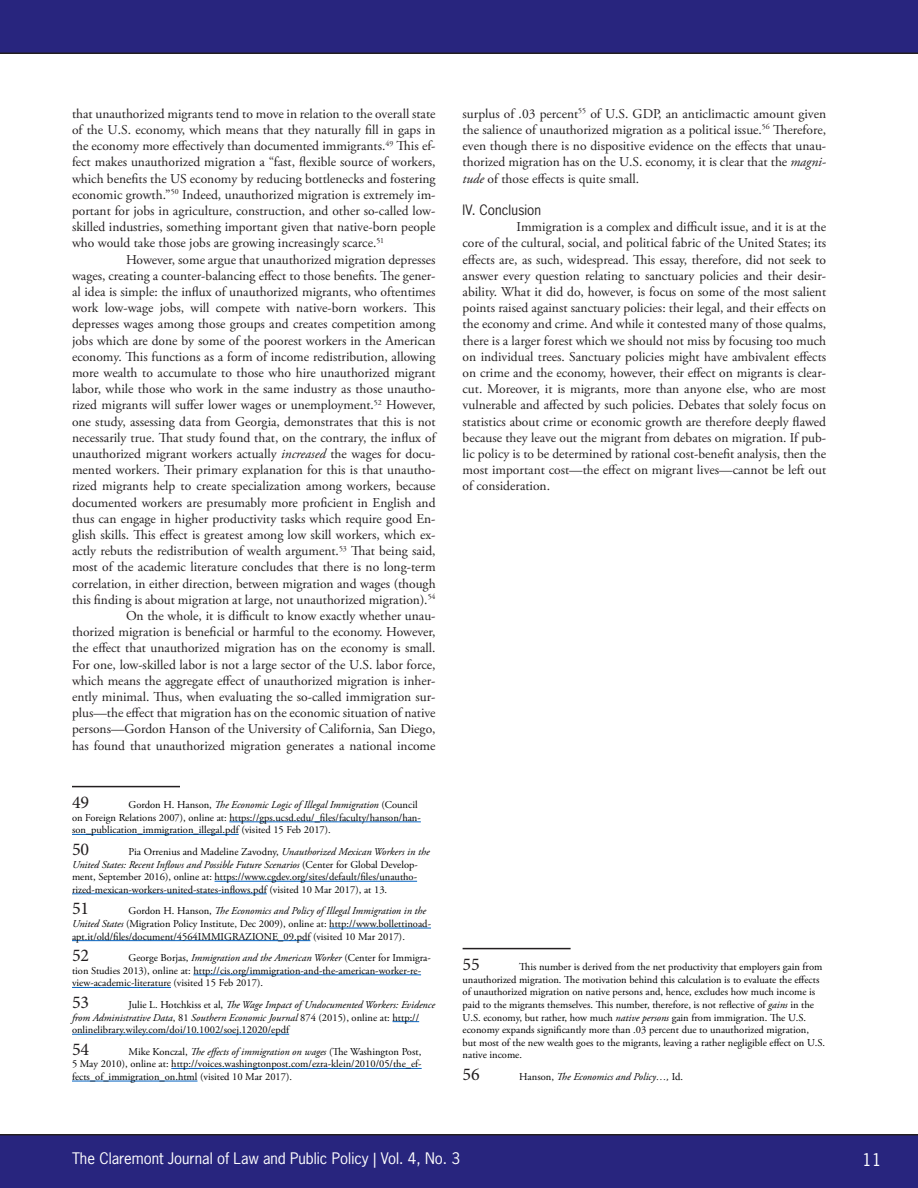
<style>
.page{position:relative;width:918px;height:1188px;background:#fff}
.page>*{position:absolute;margin:0;border:0;box-sizing:border-box;transform-origin:0 0}
.t1{font:18px "Minion Pro";color:#231f20}
.t2{font:16.5px "News Gothic Std";color:#fff}
.t3{font:15px "News Gothic Std";color:#fff}
.t4{font:13.5px/16.2px "Adobe Garamond Pro";color:#231f20;text-align:justify}
.t5{font:13.5px "News Gothic Std";color:#231f20}
.t6{font:10.5px/12.6px "Adobe Garamond Pro";color:#000}
.t7{font:italic 10.5px "Adobe Garamond Pro";color:#000}
.s1{font-style:italic}
.s2{font-style:normal}
</style>
<div class="page">
<div style="left:0;top:0;width:918px;height:54px;background:#28257e"></div>
<div style="left:0;top:1134px;width:918px;height:54px;background:#28257e"></div>
<hr style="left:72px;top:786px;width:108px;height:1px;background:#231f20">
<hr style="left:229px;top:822px;width:192px;height:1px;background:#0563c1">
<hr style="left:72px;top:834px;width:167px;height:1px;background:#0563c1">
<hr style="left:215px;top:881px;width:202px;height:1px;background:#0563c1">
<hr style="left:72px;top:894px;width:195px;height:1px;background:#0563c1">
<hr style="left:329px;top:928px;width:102px;height:1px;background:#0563c1">
<hr style="left:72px;top:940px;width:238px;height:1px;background:#0563c1">
<hr style="left:193px;top:975px;width:228px;height:1px;background:#0563c1">
<hr style="left:72px;top:987px;width:99px;height:1px;background:#0563c1">
<svg style="left:393px;top:1021px;width:26px;height:1px"></svg>
<hr style="left:72px;top:1034px;width:217px;height:1px;background:#0563c1">
<hr style="left:171px;top:1068px;width:251px;height:1px;background:#0563c1">
<hr style="left:72px;top:1081px;width:126px;height:1px;background:#0563c1">
<hr style="left:463px;top:948px;width:108px;height:1px;background:#231f20">
<p class="t4" style="left:72px;top:106px;width:365px">that unauthorized migrants tend to move in relation to the overall state of the U.S. economy, which means that they naturally fill in gaps in the economy more effectively than documented immigrants.<sup>49</sup> This ef&shy;fect makes unauthorized migration a “fast, flexible source of workers, which benefits the US economy by reducing bottlenecks and fostering economic growth.”<sup>50</sup> Indeed, unauthorized migration is extremely im&shy;portant for jobs in agriculture, construction, and other so-called low&shy;skilled industries, something important given that native-born people who would take those jobs are growing increasingly scarce.<sup>51</sup></p>
<p class="t4" style="left:72px;top:252px;width:365px;text-indent:54px">However, some argue that unauthorized migration depresses wages, creating a counter-balancing effect to those benefits. The gener&shy;al idea is simple: the influx of unauthorized migrants, who oftentimes work low-wage jobs, will compete with native-born workers. This depresses wages among those groups and creates competition among jobs which are done by some of the poorest workers in the American economy. This functions as a form of income redistribution, allowing more wealth to accumulate to those who hire unauthorized migrant labor, while those who work in the same industry as those unautho&shy;rized migrants will suffer lower wages or unemployment.<sup>52</sup> However, one study, assessing data from Georgia, demonstrates that this is not necessarily true. That study found that, on the contrary, the influx of unauthorized migrant workers actually <span class="s1">increased</span> the wages for docu&shy;mented workers. Their primary explanation for this is that unautho&shy;rized migrants help to create specialization among workers, because documented workers are presumably more proficient in English and thus can engage in higher productivity tasks which require good En&shy;glish skills. This effect is greatest among low skill workers, which ex&shy;actly rebuts the redistribution of wealth argument.<sup>53</sup> That being said, most of the academic literature concludes that there is no long-term correlation, in either direction, between migration and wages (though this finding is about migration at large, not unauthorized migration).<sup>54</sup></p>
<p class="t4" style="left:72px;top:608px;width:365px;text-indent:54px">On the whole, it is difficult to know exactly whether unau&shy;thorized migration is beneficial or harmful to the economy. However, the effect that unauthorized migration has on the economy is small.<br>For one, low-skilled labor is not a large sector of the U.S. labor force, which means the aggregate effect of unauthorized migration is inher&shy;ently minimal. Thus, when evaluating the so-called immigration sur&shy;plus—the effect that migration has on the economic situation of native persons—Gordon Hanson of the University of California, San Diego, has found that unauthorized migration generates a national income</p>
<p class="t1" style="left:72px;top:790px;width:19px">49</p>
<p class="t6" style="left:72px;top:799px;width:350px;text-indent:57px">Gordon H. Hanson, <span class="s1">The Economic Logic of Illegal Immigration</span> (Council on Foreign Relations 2007), online at: https://gps.ucsd.edu/_files/faculty/hanson/han&shy;son_publication_immigration_illegal.pdf (visited 15 Feb 2017).</p>
<p class="t1" style="left:72px;top:837px;width:19px">50</p>
<p class="t6" style="left:72px;top:846px;width:359px;text-indent:57px">Pia Orrenius and Madeline Zavodny, <span class="s1">Unauthorized Mexican Workers in the United States: Recent Inflows and Possible Future Scenarios</span> (Center for Global Develop&shy;ment, September 2016), online at: https://www.cgdev.org/sites/default/files/unautho&shy;rized-mexican-workers-united-states-inflows.pdf (visited 10 Mar 2017), at 13.</p>
<p class="t1" style="left:72px;top:897px;width:19px">51</p>
<p class="t6" style="left:72px;top:905px;width:361px;text-indent:57px">Gordon H. Hanson, <span class="s1">The Economics and Policy of Illegal Immigration in the<br>United States</span> (Migration Policy Institute, Dec 2009), online at: http://www.bollettinoad&shy;apt.it/old/files/document/4564IMMIGRAZIONE_09.pdf (visited 10 Mar 2017).</p>
<p class="t1" style="left:72px;top:943px;width:19px">52</p>
<p class="t6" style="left:72px;top:952px;width:360px;text-indent:57px">George Borjas, <span class="s1">Immigration and the American Worker</span> (Center for Immigra&shy;tion Studies 2013), online at: http://cis.org/immigration-and-the-american-worker-re&shy;view-academic-literature (visited 15 Feb 2017).</p>
<p class="t1" style="left:72px;top:990px;width:19px">53</p>
<p class="t6" style="left:72px;top:999px;width:365px;text-indent:57px">Julie L. Hotchkiss et al, <span class="s1">The Wage Impact of Undocumented Workers: Evidence from Administrative Data</span>, 81 <span class="s1">Southern Economic Journal</span> 874 (2015), online at: http:// onlinelibrary.wiley.com/doi/10.1002/soej.12020/epdf</p>
<p class="t1" style="left:72px;top:1037px;width:19px">54</p>
<p class="t6" style="left:72px;top:1046px;width:351px;text-align:justify;text-indent:57px">Mike Konczal, <span class="s1">The effects of immigration on wages</span> (The Washington Post, 5 May 2010), online at: http://voices.washingtonpost.com/ezra-klein/2010/05/the_ef&shy;fects_of_immigration_on.html (visited 10 Mar 2017).</p>
<p class="t4" style="left:463px;top:106px;width:365px">surplus of .03 percent<sup>55</sup> of U.S. GDP, an anticlimactic amount given the salience of unauthorized migration as a political issue.<sup>56</sup> Therefore, even though there is no dispositive evidence on the effects that unau&shy;thorized migration has on the U.S. economy, it is clear that the <span class="s1">magni&shy;tude</span> of those effects is quite small.</p>
<p class="t5" style="left:463px;top:201px;width:80px">IV. Conclusion</p>
<p class="t4" style="left:463px;top:219px;width:365px;text-indent:54px">Immigration is a complex and difficult issue, and it is at the core of the cultural, social, and political fabric of the United States; its effects are, as such, widespread. This essay, therefore, did not seek to answer every question relating to sanctuary policies and their desir&shy;ability. What it did do, however, is focus on some of the most salient points raised against sanctuary policies: their legal, and their effects on the economy and crime. And while it contested many of those qualms, there is a larger forest which we should not miss by focusing too much on individual trees. Sanctuary policies might have ambivalent effects on crime and the economy, however, their effect on migrants is clear&shy;cut. Moreover, it is migrants, more than anyone else, who are most vulnerable and affected by such policies. Debates that solely focus on statistics about crime or economic growth are therefore deeply flawed because they leave out the migrant from debates on migration. If pub&shy;lic policy is to be determined by rational cost-benefit analysis, then the most important cost—the effect on migrant lives—cannot be left out of consideration.</p>
<p class="t1" style="left:463px;top:952px;width:19px">55</p>
<p class="t6" style="left:463px;top:961px;width:364px;text-indent:57px">This number is derived from the net productivity that employers gain from unauthorized migration. The motivation behind this calculation is to evaluate the effects of unauthorized migration on native persons and, hence, excludes how much income is paid to the migrants themselves. This number, therefore, is not reflective of <span class="s1">gains</span> in the U.S. economy, but rather, how much <span class="s1">native persons</span> gain from immigration. The U.S. economy expands significantly more than .03 percent due to unauthorized migration, but most of the new wealth goes to the migrants, leaving a rather negligible effect on U.S. native income.</p>
<p class="t1" style="left:463px;top:1062px;width:19px">56</p>
<p class="t7" style="left:519px;top:1070px;width:165px"><span class="s2">Hanson,</span> The Economics and Policy…, <span class="s2">Id.</span></p>
<p class="t3" style="left:72px;top:1148px;width:390px">The Claremont Journal of Law and Public Policy | Vol. 4, No. 3</p>
<p class="t2" style="left:863px;top:1149px;width:21px">11</p>
</div>
